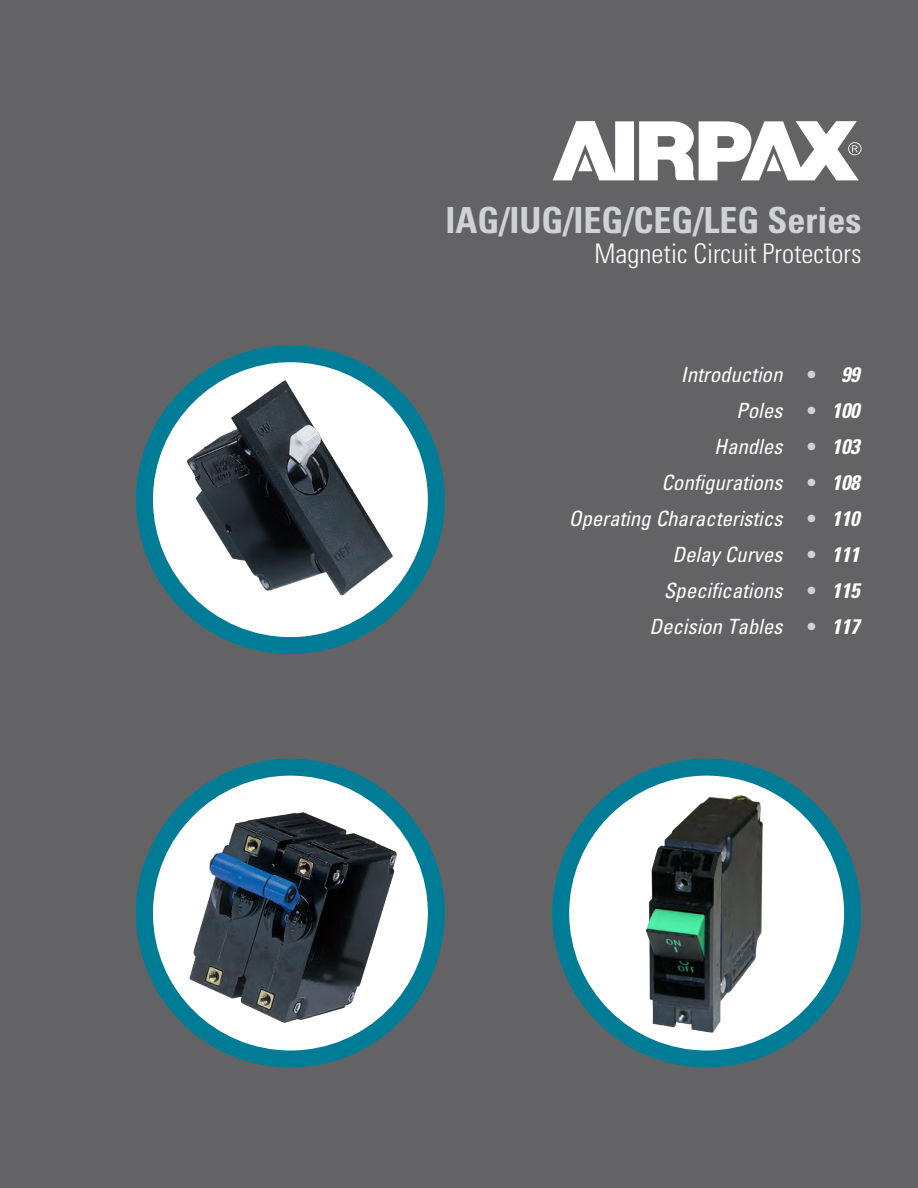
<style>
.page{position:relative;width:918px;height:1188px;background:#636366}
.page>*{position:absolute;margin:0;border:0;box-sizing:border-box;transform-origin:0 0}
.t1{font:700 condensed 36px "Univers";color:#d1d2d4}
.t2{font:300 condensed 27px "Univers";color:#fff}
.t3{font:italic condensed 21px/36px "Univers";letter-spacing:-.005em;color:#fff;text-align:right}
.t4{font:italic 700 condensed 21px "Univers";letter-spacing:-.005em;color:#fff}
.s1{font-style:normal;color:#d1d2d4}
</style>
<div class="page">
<svg style="left:553px;top:121px;width:309px;height:59px"></svg>
<svg style="left:561px;top:767px;width:292px;height:292px;background:#d5e9ee"></svg>
<img style="left:627px;top:780px;width:155px;height:269px">
<div style="left:552px;top:759px;width:309px;height:309px;border:17px solid #007c97;border-radius:50%"></div>
<svg style="left:144px;top:767px;width:292px;height:292px;background:#bcdce3"></svg>
<img style="left:180px;top:805px;width:226px;height:223px">
<div style="left:136px;top:759px;width:309px;height:309px;border:17px solid #007c97;border-radius:50%"></div>
<svg style="left:144px;top:354px;width:292px;height:292px;background:#b8dae2"></svg>
<img style="left:179px;top:372px;width:223px;height:243px">
<div style="left:136px;top:345px;width:309px;height:309px;border:17px solid #007c97;border-radius:50%"></div>
<p class="t1" style="left:446px;top:198px;width:418px">IAG/IUG/IEG/CEG/LEG Series</p>
<p class="t2" style="left:595px;top:237px;width:268px">Magnetic Circuit Protectors</p>
<p class="t3" style="left:569px;top:356px;width:215px">Introduction<br>Poles<br>Handles<br>Configurations<br>Operating Characteristics<br>Delay Curves<br>Specifications</p>
<p class="t3" style="left:649px;top:608px;width:135px">Decision Tables</p>
<p class="t4" style="left:807px;top:362px;width:54px"><span class="s1">•</span> 99</p>
<p class="t4" style="left:807px;top:398px;width:54px"><span class="s1">•</span> 100</p>
<p class="t4" style="left:807px;top:434px;width:54px"><span class="s1">•</span> 103</p>
<p class="t4" style="left:807px;top:470px;width:54px"><span class="s1">•</span> 108</p>
<p class="t4" style="left:807px;top:506px;width:54px"><span class="s1">•</span> 110</p>
<p class="t4" style="left:807px;top:542px;width:54px"><span class="s1">•</span> 111</p>
<p class="t4" style="left:807px;top:578px;width:54px"><span class="s1">•</span> 115</p>
<p class="t4" style="left:807px;top:614px;width:54px"><span class="s1">•</span> 117</p>
</div>
